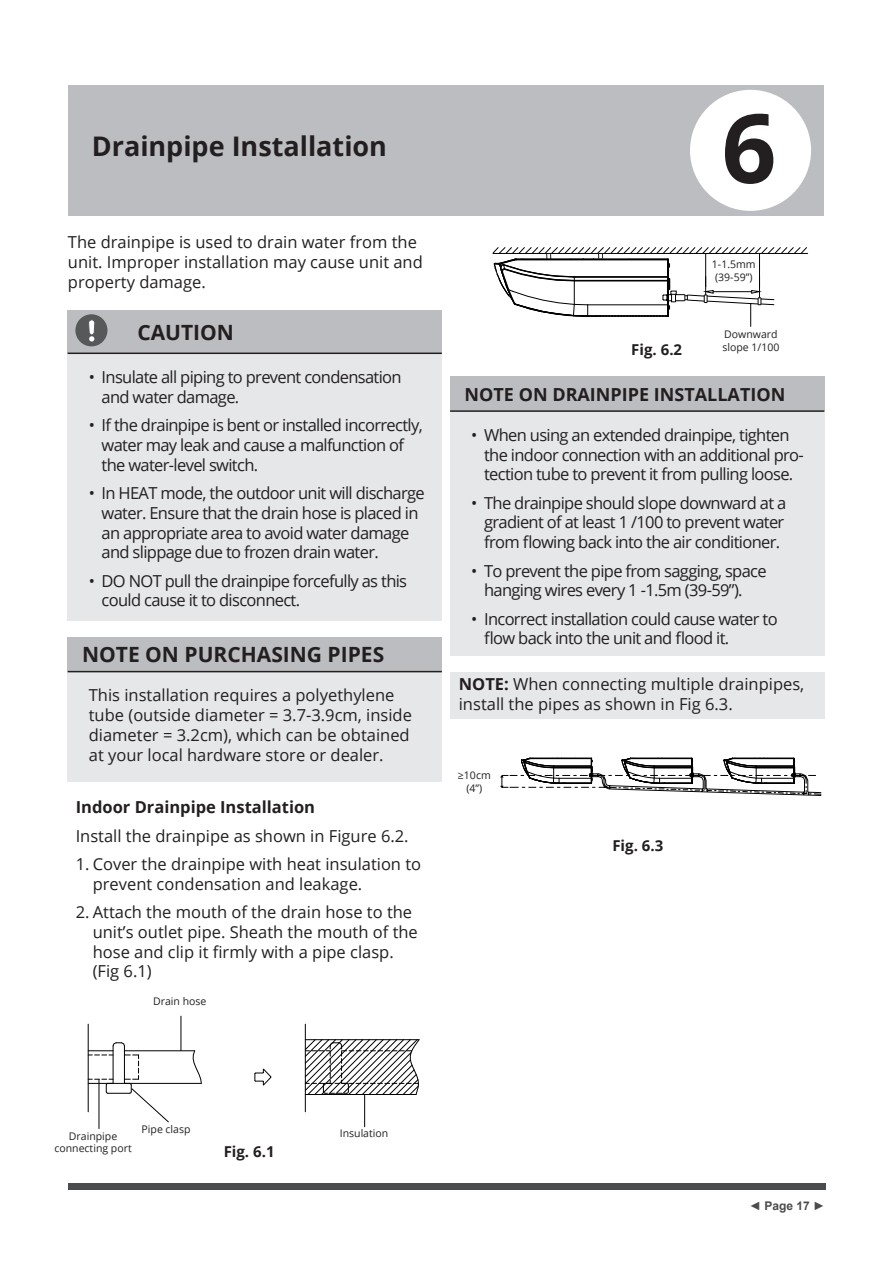
<style>
.page{position:relative;width:893px;height:1263px;background:#fff}
.page>*{position:absolute;margin:0;border:0;box-sizing:border-box;transform-origin:0 0}
.t1{font:700 96px "Open Sans";color:#231f20}
.t2{font:700 27px "Open Sans";color:#231f20}
.t3{font:700 21px "Open Sans";color:#231f20}
.t4{font:700 18px "Open Sans";color:#231f20}
.t5{font:16.5px/19.8px "Open Sans";letter-spacing:-.04em;color:#231f20}
.t6{font:16.5px/19.8px "Open Sans";color:#231f20}
.t7{font:700 16.5px "Open Sans";color:#231f20}
.t8{font:700 15px "Open Sans";color:#231f20}
.t9{font:700 12px "Arial";color:#4b4c4d}
.t10{font:10.5px/12.6px "Open Sans";color:#231f20;text-align:center}
.s1{font-weight:700}
.s2{font-weight:400}
</style>
<div class="page">
<div style="left:68px;top:1183px;width:757px;height:6px;background:#4b4c4d"></div>
<div style="left:450px;top:672px;width:374px;height:47px;background:#e6e7e9"></div>
<div style="left:68px;top:86px;width:755px;height:130px;background:#bcbdc0"></div>
<div style="left:690px;top:90px;width:121px;height:121px;background:#fff;border-radius:50%"></div>
<div style="left:68px;top:310px;width:374px;height:43px;background:#bcbdc0"></div>
<div style="left:68px;top:353px;width:374px;height:268px;background:#e6e7e9"></div>
<hr style="left:68px;top:353px;width:374px;height:1px;background:#231f20">
<div style="left:68px;top:637px;width:374px;height:35px;background:#bcbdc0"></div>
<div style="left:68px;top:672px;width:374px;height:110px;background:#e6e7e9"></div>
<hr style="left:68px;top:671px;width:374px;height:1px;background:#231f20">
<div style="left:450px;top:376px;width:374px;height:35px;background:#bcbdc0"></div>
<div style="left:450px;top:411px;width:374px;height:245px;background:#e6e7e9"></div>
<hr style="left:450px;top:410px;width:374px;height:2px;background:#231f20">
<div style="left:75px;top:314px;width:32px;height:32px;background:#57585a;border-radius:50%"></div>
<svg style="left:89px;top:320px;width:6px;height:21px"></svg>
<hr style="left:364px;top:1095px;width:1px;height:32px;background:#000">
<svg style="left:304px;top:1039px;width:116px;height:56px"></svg>
<svg style="left:88px;top:1015px;width:184px;height:114px"></svg>
<hr style="left:305px;top:1024px;width:1px;height:88px;background:#000">
<svg style="left:492px;top:247px;width:317px;height:165px"></svg>
<svg style="left:500px;top:757px;width:322px;height:39px"></svg>
<h2 class="t2" style="left:92px;top:127px;width:297px">Drainpipe Installation</h2>
<p class="t6" style="left:68px;top:232px;width:356px">The drainpipe is used to drain water from the unit. Improper installation may cause unit and property damage.</p>
<p class="t3" style="left:137px;top:317px;width:98px">CAUTION</p>
<p class="t5" style="left:102px;top:367px;width:302px;text-indent:-13px">• Insulate all piping to prevent condensation and water damage.</p>
<p class="t5" style="left:102px;top:415px;width:323px;text-indent:-13px">• If the drainpipe is bent or installed incorrectly, water may leak and cause a malfunction of the water-level switch.</p>
<p class="t5" style="left:102px;top:483px;width:325px;text-indent:-13px">• In HEAT mode, the outdoor unit will discharge water. Ensure that the drain hose is placed in an appropriate area to avoid water damage and slippage due to frozen drain water.</p>
<p class="t5" style="left:102px;top:570px;width:307px;text-indent:-13px">• DO NOT pull the drainpipe forcefully as this could cause it to disconnect.</p>
<p class="t3" style="left:82px;top:640px;width:304px">NOTE ON PURCHASING PIPES</p>
<p class="t6" style="left:89px;top:685px;width:325px">This installation requires a polyethylene tube (outside diameter = 3.7-3.9cm, inside diameter = 3.2cm), which can be obtained at your local hardware store or dealer.</p>
<p class="t7" style="left:76px;top:796px;width:241px">Indoor Drainpipe Installation</p>
<p class="t6" style="left:76px;top:825px;width:334px">Install the drainpipe as shown in Figure 6.2.</p>
<p class="t6" style="left:93px;top:854px;width:330px;text-indent:-17px">1. Cover the drainpipe with heat insulation to prevent condensation and leakage.</p>
<p class="t6" style="left:93px;top:902px;width:327px;text-indent:-17px">2. Attach the mouth of the drain hose to the unit’s outlet pipe. Sheath the mouth of the hose and clip it firmly with a pipe clasp. (Fig 6.1)</p>
<p class="t10" style="left:153px;top:995px;width:55px">Drain hose</p>
<h1 class="t1" style="left:722px;top:80px;width:56px">6</h1>
<p class="t8" style="left:631px;top:339px;width:52px">Fig. 6.2</p>
<p class="t10" style="left:712px;top:258px;width:45px">1-1.5mm (39-59”)</p>
<p class="t10" style="left:722px;top:328px;width:58px;text-align:left">Downward slope 1/100</p>
<p class="t4" style="left:465px;top:381px;width:322px">NOTE ON DRAINPIPE INSTALLATION</p>
<p class="t5" style="left:484px;top:424px;width:321px;text-indent:-13px">• When using an extended drainpipe, tighten the indoor connection with an additional pro&shy;tection tube to prevent it from pulling loose.</p>
<p class="t5" style="left:484px;top:492px;width:304px;text-indent:-13px">• The drainpipe should slope downward at a gradient of at least 1 /100 to prevent water from flowing back into the air conditioner.</p>
<p class="t5" style="left:484px;top:560px;width:284px;text-indent:-13px">• To prevent the pipe from sagging, space hanging wires every 1 -1.5m (39-59”).</p>
<p class="t5" style="left:484px;top:608px;width:295px;text-indent:-13px">• Incorrect installation could cause water to flow back into the unit and flood it.</p>
<p class="t6" style="left:459px;top:674px;width:347px"><span class="s1">NOTE:</span> When connecting multiple drainpipes, install the pipes as shown in Fig 6.3.</p>
<p class="t10" style="left:458px;top:769px;width:34px">≥10cm (4”)</p>
<p class="t8" style="left:612px;top:835px;width:52px">Fig. 6.3</p>
<p class="t10" style="left:142px;top:1122px;width:50px">Pipe clasp</p>
<p class="t10" style="left:69px;top:1129px;width:50px">Drainpipe</p>
<p class="t10" style="left:340px;top:1127px;width:50px">Insulation</p>
<p class="t10" style="left:55px;top:1142px;width:79px">connecting port</p>
<p class="t8" style="left:224px;top:1141px;width:52px">Fig. 6.1</p>
<p class="t9" style="left:749px;top:1198px;width:77px"><span class="s2">◄</span> Page 17 <span class="s2">►</span></p>
</div>
